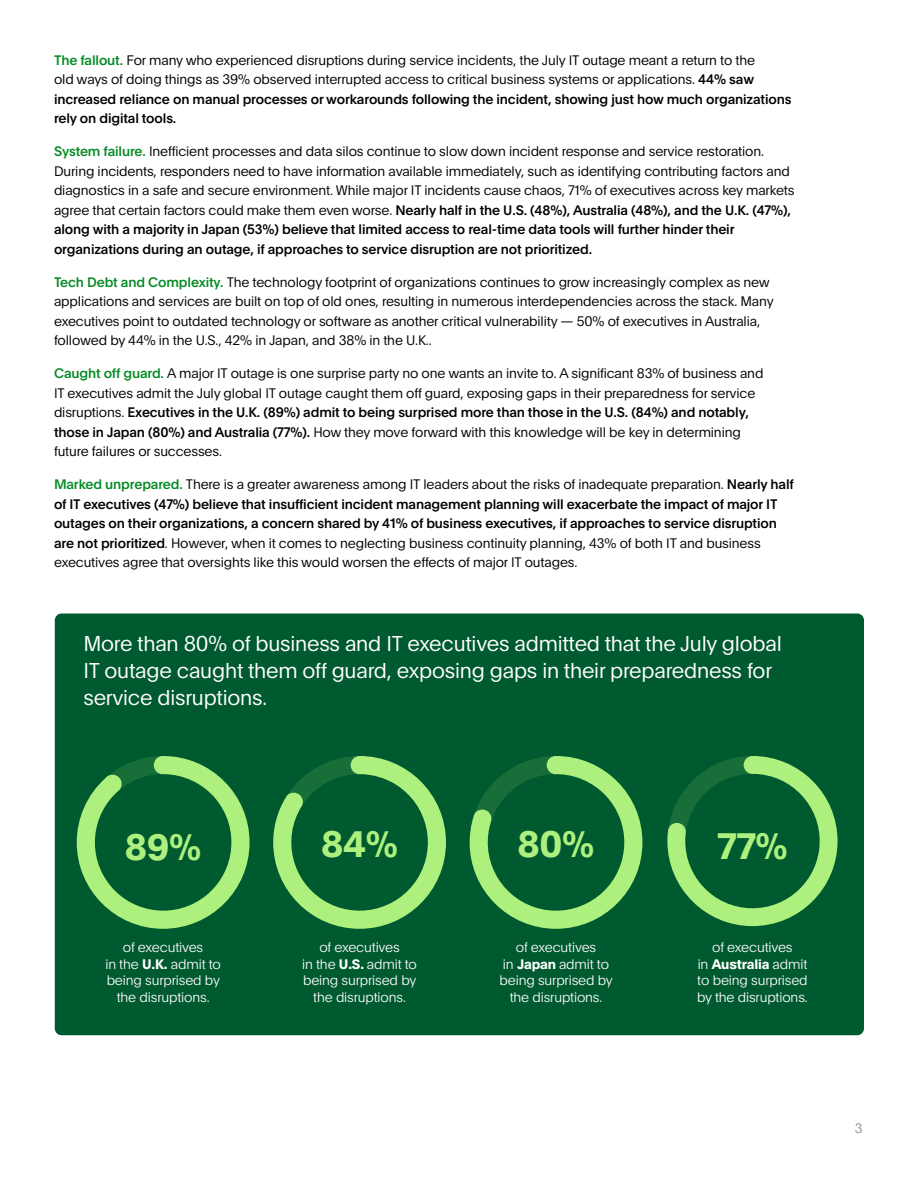
<style>
.page{position:relative;width:918px;height:1188px;background:#fff}
.page>*{position:absolute;margin:0;border:0;box-sizing:border-box;transform-origin:0 0}
.t1{font:700 36px "Plain";letter-spacing:-.01em;color:#adf07e}
.t2{font:300 21px/27px "Plain";letter-spacing:-.01em;color:#fff}
.t3{font:300 13.5px/19.5px "Plain";letter-spacing:-.01em;color:#000}
.t4{font:100 13.5px/16.5px "Plain";letter-spacing:-.01em;color:#fff;text-align:center}
.t5{font:300 13.5px "Plain";color:#939598}
.s1{font-weight:500;color:#048a24}
.s2{font-weight:500}
.s3{font-weight:700}
</style>
<div class="page">
<div style="left:55px;top:614px;width:809px;height:421px;background:#005a2f;border-radius:7px"></div>
<svg style="left:77px;top:756px;width:173px;height:173px"></svg>
<svg style="left:273px;top:756px;width:173px;height:173px"></svg>
<svg style="left:470px;top:756px;width:172px;height:173px"></svg>
<svg style="left:667px;top:756px;width:171px;height:170px"></svg>
<p class="t3" style="left:54px;top:50px;width:739px"><span class="s1">The fallout.</span> For many who experienced disruptions during service incidents, the July IT outage meant a return to the<br>old ways of doing things as 39% observed interrupted access to critical business systems or applications. <span class="s2">44% saw increased reliance on manual processes or workarounds following the incident, showing just how much organizations rely on digital tools.</span></p>
<p class="t3" style="left:54px;top:141px;width:742px"><span class="s1">System failure.</span> Inefficient processes and data silos continue to slow down incident response and service restoration.<br>During incidents, responders need to have information available immediately, such as identifying contributing factors and diagnostics in a safe and secure environment. While major IT incidents cause chaos, 71% of executives across key markets agree that certain factors could make them even worse. <span class="s2">Nearly half in the U.S. (48%), Australia (48%), and the U.K. (47%), along with a majority in Japan (53%) believe that limited access to real-time data tools will further hinder their organizations during an outage, if approaches to service disruption are not prioritized.</span></p>
<p class="t3" style="left:54px;top:272px;width:721px"><span class="s1">Tech Debt and Complexity.</span> The technology footprint of organizations continues to grow increasingly complex as new applications and services are built on top of old ones, resulting in numerous interdependencies across the stack. Many executives point to outdated technology or software as another critical vulnerability — 50% of executives in Australia, followed by 44% in the U.S., 42% in Japan, and 38% in the U.K..</p>
<p class="t3" style="left:54px;top:363px;width:711px"><span class="s1">Caught off guard.</span> A major IT outage is one surprise party no one wants an invite to. A significant 83% of business and IT executives admit the July global IT outage caught them off guard, exposing gaps in their preparedness for service disruptions. <span class="s2">Executives in the U.K. (89%) admit to being surprised more than those in the U.S. (84%) and notably, those in Japan (80%) and Australia (77%).</span> How they move forward with this knowledge will be key in determining future failures or successes.</p>
<p class="t3" style="left:54px;top:474px;width:741px"><span class="s1">Marked unprepared.</span> There is a greater awareness among IT leaders about the risks of inadequate preparation. <span class="s2">Nearly half of IT executives (47%) believe that insufficient incident management planning will exacerbate the impact of major IT outages on their organizations, a concern shared by 41% of business executives, if approaches to service disruption are not prioritized</span>. However, when it comes to neglecting business continuity planning, 43% of both IT and business executives agree that oversights like this would worsen the effects of major IT outages.</p>
<h2 class="t2" style="left:83px;top:629px;width:700px">More than 80% of business and IT executives admitted that the July global<br>IT outage caught them off guard, exposing gaps in their preparedness for service disruptions.</h2>
<h1 class="t1" style="left:125px;top:821px;width:78px">89%</h1>
<h1 class="t1" style="left:321px;top:819px;width:79px">84%</h1>
<h1 class="t1" style="left:518px;top:819px;width:78px">80%</h1>
<h1 class="t1" style="left:717px;top:820px;width:72px">77%</h1>
<p class="t4" style="left:105px;top:938px;width:117px">of executives<br>in the <span class="s3">U.K.</span> admit to being surprised by the disruptions.</p>
<p class="t4" style="left:302px;top:938px;width:116px">of executives<br>in the <span class="s3">U.S.</span> admit to being surprised by the disruptions.</p>
<p class="t4" style="left:500px;top:938px;width:115px">of executives<br>in <span class="s3">Japan</span> admit to being surprised by the disruptions.</p>
<p class="t4" style="left:697px;top:938px;width:112px">of executives<br>in <span class="s3">Australia</span> admit to being surprised by the disruptions.</p>
<p class="t5" style="left:855px;top:1119px;width:9px">3</p>
</div>
